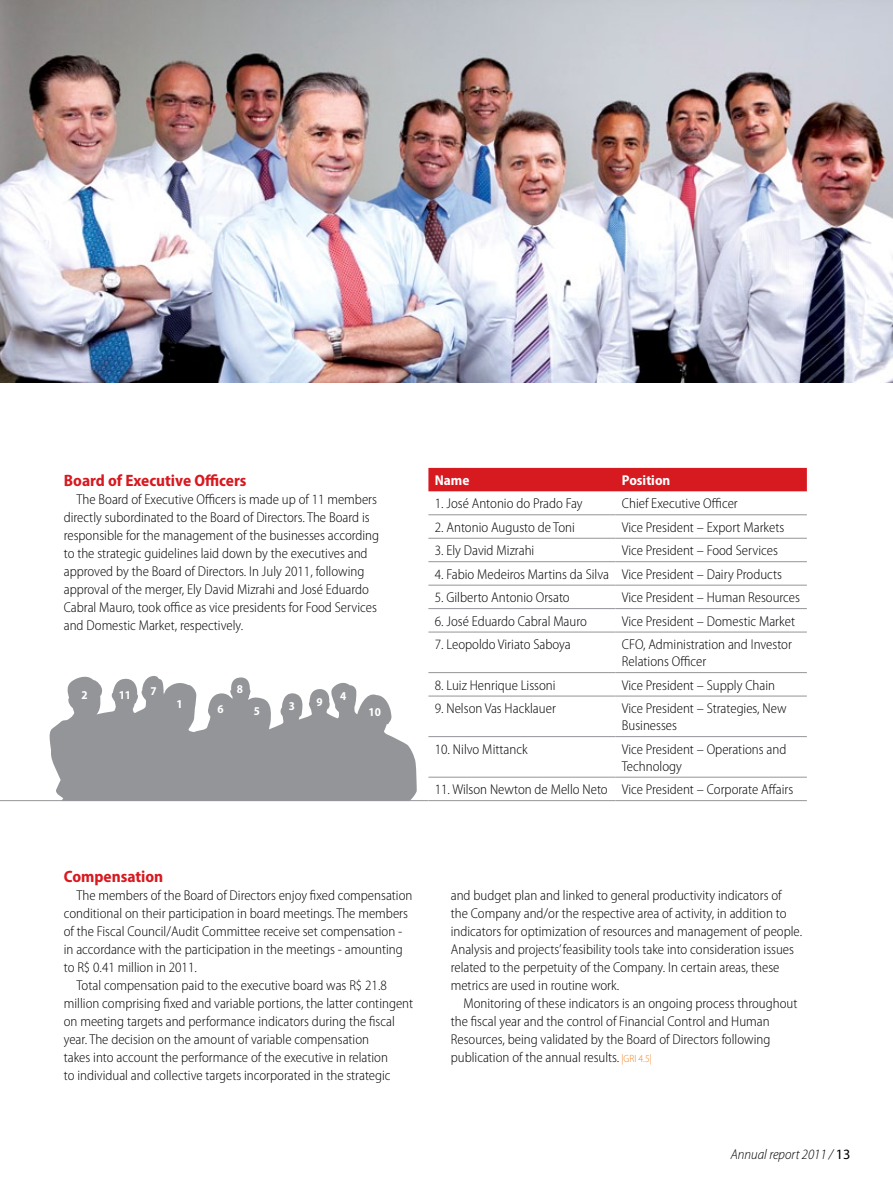
<style>
.page{position:relative;width:893px;height:1191px;background:#fff}
.page>*{position:absolute;margin:0;border:0;box-sizing:border-box;transform-origin:0 0}
.t1{font:700 semi-condensed 16.5px "Myriad Pro";color:#d71920}
.t2{font:300 semi-condensed 14.25px/18px "Myriad Pro";color:#000}
.t3{font:italic 300 semi-condensed 14.25px "Myriad Pro";color:#000}
.t4{font:700 semi-condensed 14.25px "Myriad Pro";color:#fff}
.t5{font:700 semi-condensed 12px "Myriad Pro";color:#fff}
.s1{font-size:10.5px;color:#f58220}
.s2{font-weight:400;font-style:normal;font-stretch:normal}
</style>
<div class="page">
<div style="left:428px;top:468px;width:379px;height:23px;background:#d71920"></div>
<hr style="left:428px;top:514px;width:187px;height:1px;background:#939598">
<hr style="left:615px;top:514px;width:192px;height:1px;background:#939598">
<hr style="left:428px;top:538px;width:187px;height:1px;background:#939598">
<hr style="left:615px;top:538px;width:192px;height:1px;background:#939598">
<hr style="left:428px;top:561px;width:187px;height:1px;background:#939598">
<hr style="left:615px;top:561px;width:192px;height:1px;background:#939598">
<hr style="left:428px;top:585px;width:187px;height:1px;background:#939598">
<hr style="left:615px;top:585px;width:192px;height:1px;background:#939598">
<hr style="left:428px;top:608px;width:187px;height:1px;background:#939598">
<hr style="left:615px;top:608px;width:192px;height:1px;background:#939598">
<hr style="left:428px;top:631px;width:187px;height:1px;background:#939598">
<hr style="left:615px;top:631px;width:192px;height:1px;background:#939598">
<hr style="left:428px;top:672px;width:187px;height:1px;background:#939598">
<hr style="left:615px;top:672px;width:192px;height:1px;background:#939598">
<hr style="left:428px;top:695px;width:187px;height:1px;background:#939598">
<hr style="left:615px;top:695px;width:192px;height:1px;background:#939598">
<hr style="left:428px;top:736px;width:187px;height:1px;background:#939598">
<hr style="left:615px;top:736px;width:192px;height:1px;background:#939598">
<hr style="left:428px;top:777px;width:187px;height:1px;background:#939598">
<hr style="left:428px;top:800px;width:187px;height:1px;background:#939598">
<hr style="left:615px;top:777px;width:192px;height:1px;background:#939598">
<hr style="left:615px;top:800px;width:192px;height:1px;background:#939598">
<img style="left:0;top:0;width:893px;height:383px">
<svg style="left:49px;top:676px;width:368px;height:124px;fill:#939598"></svg>
<hr style="left:0;top:800px;width:428px;height:1px;background:#939598">
<p class="t1" style="left:64px;top:471px;width:184px">Board of Executive Officers</p>
<p class="t2" style="left:64px;top:491px;width:317px;text-indent:13px">The Board of Executive Officers is made up of 11 members directly subordinated to the Board of Directors. The Board is responsible for the management of the businesses according to the strategic guidelines laid down by the executives and approved by the Board of Directors. In July 2011, following approval of the merger, Ely David Mizrahi and José Eduardo Cabral Mauro, took office as vice presidents for Food Services and Domestic Market, respectively.</p>
<p class="t5" style="left:81px;top:688px;width:8px">2</p>
<p class="t5" style="left:119px;top:688px;width:14px">11</p>
<p class="t5" style="left:151px;top:684px;width:8px">7</p>
<p class="t5" style="left:176px;top:697px;width:8px">1</p>
<p class="t5" style="left:218px;top:702px;width:8px">6</p>
<p class="t5" style="left:237px;top:682px;width:8px">8</p>
<p class="t5" style="left:254px;top:704px;width:8px">5</p>
<p class="t5" style="left:289px;top:699px;width:8px">3</p>
<p class="t5" style="left:316px;top:695px;width:8px">9</p>
<p class="t5" style="left:340px;top:689px;width:8px">4</p>
<p class="t5" style="left:368px;top:705px;width:14px">10</p>
<p class="t4" style="left:435px;top:472px;width:36px">Name</p>
<p class="t4" style="left:622px;top:472px;width:50px">Position</p>
<p class="t2" style="left:435px;top:495px;width:149px">1. José Antonio do Prado Fay</p>
<p class="t2" style="left:622px;top:495px;width:117px">Chief Executive Officer</p>
<p class="t2" style="left:435px;top:518px;width:142px">2. Antonio Augusto de Toni</p>
<p class="t2" style="left:622px;top:518px;width:164px">Vice President – Export Markets</p>
<p class="t2" style="left:435px;top:542px;width:101px">3. Ely David Mizrahi</p>
<p class="t2" style="left:622px;top:542px;width:157px">Vice President – Food Services</p>
<p class="t2" style="left:435px;top:565px;width:349px">4. Fabio Medeiros Martins da Silva Vice President – Dairy Products</p>
<p class="t2" style="left:435px;top:589px;width:136px">5. Gilberto Antonio Orsato</p>
<p class="t2" style="left:622px;top:589px;width:180px">Vice President – Human Resources</p>
<p class="t2" style="left:435px;top:612px;width:154px">6. José Eduardo Cabral Mauro</p>
<p class="t2" style="left:622px;top:612px;width:175px">Vice President – Domestic Market</p>
<p class="t2" style="left:435px;top:635px;width:138px">7. Leopoldo Viriato Saboya</p>
<p class="t2" style="left:622px;top:636px;width:172px;line-height:17.1px">CFO, Administration and Investor<br>Relations Officer</p>
<p class="t2" style="left:435px;top:676px;width:122px">8. Luiz Henrique Lissoni</p>
<p class="t2" style="left:622px;top:676px;width:155px">Vice President – Supply Chain</p>
<p class="t2" style="left:435px;top:699px;width:123px">9. Nelson Vas Hacklauer</p>
<p class="t2" style="left:622px;top:700px;width:166px;line-height:17.1px">Vice President – Strategies, New<br>Businesses</p>
<p class="t2" style="left:435px;top:740px;width:94px">10. Nilvo Mittanck</p>
<p class="t2" style="left:622px;top:740px;width:166px;line-height:17.1px">Vice President – Operations and<br>Technology</p>
<p class="t2" style="left:435px;top:780px;width:360px">11. Wilson Newton de Mello Neto Vice President – Corporate Affairs</p>
<p class="t1" style="left:64px;top:867px;width:101px">Compensation</p>
<p class="t2" style="left:77px;top:887px;width:337px">The members of the Board of Directors enjoy fixed compensation</p>
<p class="t2" style="left:64px;top:905px;width:346px">conditional on their participation in board meetings. The members</p>
<p class="t2" style="left:64px;top:923px;width:340px">of the Fiscal Council/Audit Committee receive set compensation -</p>
<p class="t2" style="left:64px;top:941px;width:340px">in accordance with the participation in the meetings - amounting</p>
<p class="t2" style="left:64px;top:959px;width:135px">to R$ 0.41 million in 2011.</p>
<p class="t2" style="left:77px;top:977px;width:312px">Total compensation paid to the executive board was R$ 21.8</p>
<p class="t2" style="left:64px;top:995px;width:351px">million comprising fixed and variable portions, the latter contingent</p>
<p class="t2" style="left:64px;top:1013px;width:333px">on meeting targets and performance indicators during the fiscal</p>
<p class="t2" style="left:64px;top:1031px;width:307px">year. The decision on the amount of variable compensation</p>
<p class="t2" style="left:64px;top:1049px;width:326px">takes into account the performance of the executive in relation</p>
<p class="t2" style="left:64px;top:1067px;width:328px">to individual and collective targets incorporated in the strategic</p>
<p class="t2" style="left:451px;top:887px;width:353px">and budget plan and linked to general productivity indicators of the Company and/or the respective area of activity, in addition to indicators for optimization of resources and management of people.<br>Analysis and projects’ feasibility tools take into consideration issues related to the perpetuity of the Company. In certain areas, these metrics are used in routine work.</p>
<p class="t2" style="left:451px;top:995px;width:348px;text-indent:13px">Monitoring of these indicators is an ongoing process throughout the fiscal year and the control of Financial Control and Human Resources, being validated by the Board of Directors following publication of the annual results. <span class="s1">|GRI 4.5|</span></p>
<p class="t3" style="left:731px;top:1146px;width:121px">Annual report 2011 / <span class="s2">13</span></p>
</div>
